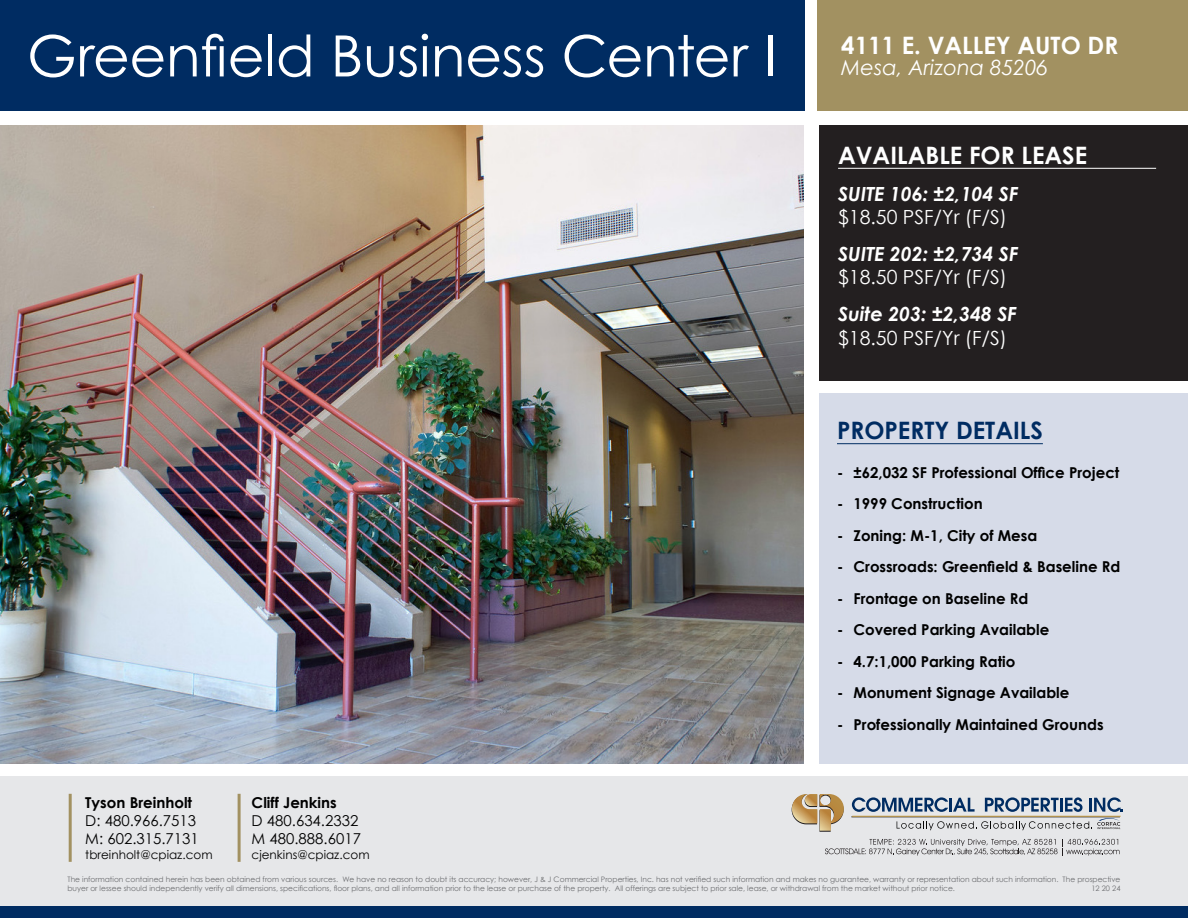
<style>
.page{position:relative;width:1188px;height:918px;background:#fff}
.page>*{position:absolute;margin:0;border:0;box-sizing:border-box;transform-origin:0 0}
.t1{font:57px "Century Gothic";letter-spacing:-.01em;color:#fff}
.t2{font:700 24px "Century Gothic";color:#fff}
.t3{font:700 24px "Century Gothic";color:#002c62}
.t4{font:italic 21px "Century Gothic";color:#fff}
.t5{font:italic 700 19.5px/23.4px "Century Gothic";color:#fff}
.t6{font:19.5px "Century Gothic";color:#fff}
.t7{font:700 15px "Century Gothic";color:#000}
.t8{font:15px/18px "Century Gothic";color:#000}
.t9{font:12px "Century Gothic";color:#000}
.t10{font:7.5px/9px "Century Gothic";color:#6c6d70}
.s1{font-weight:400;font-style:normal}
</style>
<div class="page">
<div style="left:0;top:777px;width:1188px;height:141px;background:#e6e7e9"></div>
<div style="left:819px;top:393px;width:369px;height:371px;background:#d6dbe8"></div>
<img style="left:0;top:125px;width:804px;height:639px">
<div style="left:819px;top:125px;width:369px;height:256px;background:#231f20"></div>
<hr style="left:838px;top:168px;width:318px;height:1px;background:#fff">
<hr style="left:837px;top:443px;width:206px;height:1px;background:#002c62">
<div style="left:0;top:0;width:805px;height:110px;background:#002c62"></div>
<div style="left:818px;top:0;width:370px;height:110px;background:#a29161"></div>
<svg style="left:792px;top:794px;width:52px;height:38px"></svg>
<hr style="left:851px;top:816px;width:269px;height:1px;background:#231f20">
<hr style="left:852px;top:816px;width:269px;height:1px;background:#cda449">
<svg style="left:825px;top:839px;width:295px;height:17px"></svg>
<svg style="left:852px;top:797px;width:123px;height:15px"></svg>
<svg style="left:985px;top:797px;width:74px;height:15px"></svg>
<hr style="left:1060px;top:798px;width:3px;height:14px;background:#002c62">
<svg style="left:1065px;top:797px;width:18px;height:15px"></svg>
<svg style="left:1089px;top:797px;width:34px;height:15px"></svg>
<svg style="left:897px;top:818px;width:223px;height:12px"></svg>
<div style="left:0;top:907px;width:1188px;height:11px;background:#002c62"></div>
<hr style="left:69px;top:794px;width:3px;height:68px;background:#a29161">
<hr style="left:238px;top:794px;width:3px;height:68px;background:#a29161">
<h1 class="t1" style="left:27px;top:16px;width:751px">Greenfield Business Center I</h1>
<h3 class="t7" style="left:85px;top:791px;width:108px">Tyson Breinholt</h3>
<h3 class="t8" style="left:85px;top:812px;width:115px">D: 480.966.7513<br>M: 602.315.7131</h3>
<h3 class="t9" style="left:85px;top:846px;width:129px">tbreinholt@cpiaz.com</h3>
<h3 class="t7" style="left:252px;top:791px;width:87px">Cliff Jenkins</h3>
<h3 class="t8" style="left:252px;top:812px;width:111px">D 480.634.2332<br>M 480.888.6017</h3>
<h3 class="t9" style="left:252px;top:846px;width:119px">cjenkins@cpiaz.com</h3>
<h2 class="t2" style="left:841px;top:27px;width:278px">4111 E. VALLEY AUTO DR</h2>
<h3 class="t4" style="left:841px;top:52px;width:208px">Mesa, Arizona 85206</h3>
<p class="t2" style="left:838px;top:137px;width:251px">AVAILABLE FOR LEASE</p>
<p class="t5" style="left:838px;top:181px;width:182px">SUITE 106: ±2,104 SF</p>
<p class="t6" style="left:838px;top:203px;width:170px">$18.50 PSF/Yr (F/S)</p>
<p class="t5" style="left:838px;top:241px;width:182px">SUITE 202: ±2,734 SF <span class="s1">$18.50 PSF/Yr (F/S)</span></p>
<p class="t5" style="left:838px;top:302px;width:180px">Suite 203: ±2,348 SF</p>
<p class="t6" style="left:838px;top:324px;width:170px">$18.50 PSF/Yr (F/S)</p>
<p class="t3" style="left:837px;top:412px;width:207px">PROPERTY DETAILS</p>
<p class="t7" style="left:837px;top:461px;width:284px">- ±62,032 SF Professional Office Project</p>
<p class="t7" style="left:837px;top:492px;width:147px">- 1999 Construction</p>
<p class="t7" style="left:837px;top:524px;width:202px">- Zoning: M-1, City of Mesa</p>
<p class="t7" style="left:837px;top:555px;width:285px">- Crossroads: Greenfield &amp; Baseline Rd</p>
<p class="t7" style="left:837px;top:587px;width:193px">- Frontage on Baseline Rd</p>
<p class="t7" style="left:837px;top:618px;width:214px">- Covered Parking Available</p>
<p class="t7" style="left:837px;top:650px;width:180px">- 4.7:1,000 Parking Ratio</p>
<p class="t7" style="left:837px;top:681px;width:234px">- Monument Signage Available</p>
<p class="t7" style="left:837px;top:713px;width:268px">- Professionally Maintained Grounds</p>
<p class="t10" style="left:68px;top:875px;width:1055px">The information contained herein has been obtained from various sources. We have no reason to doubt its accuracy; however, J &amp; J Commercial Properties, Inc. has not verified such information and makes no guarantee, warranty or representation about such information. The prospective buyer or lessee should independently verify all dimensions, specifications, floor plans, and all information prior to the lease or purchase of the property. All offerings are subject to prior sale, lease, or withdrawal from the market without prior notice.</p>
<p class="t10" style="left:1091px;top:884px;width:31px">12 20 24</p>
</div>
